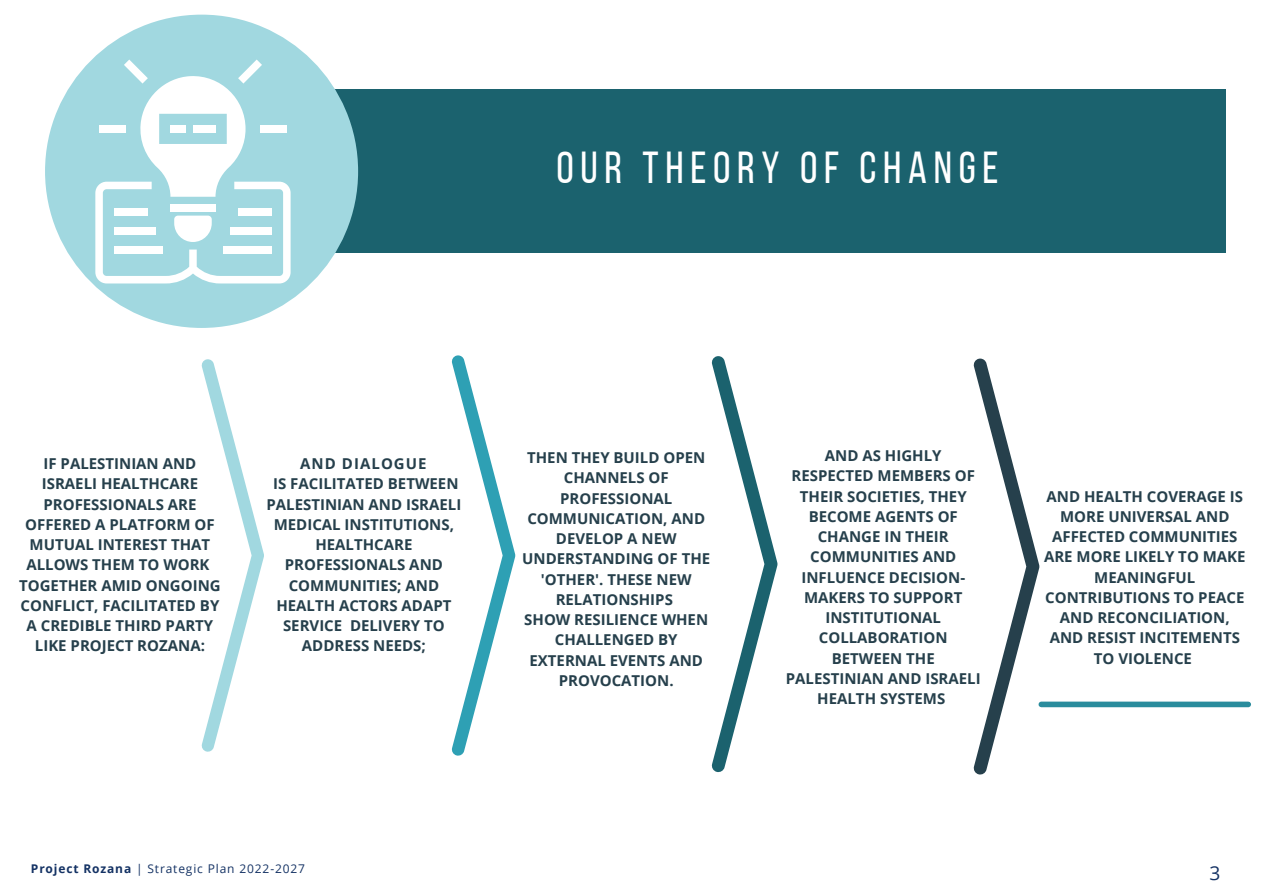
<style>
.page{position:relative;width:1263px;height:894px;background:#fff}
.page>*{position:absolute;margin:0;border:0;box-sizing:border-box;transform-origin:0 0}
.t1{font:44.7px "Bebas Neue";letter-spacing:.15em;color:#fff}
.t2{font:19.2px "Open Sans";color:#143264}
.t3{font:700 15px/20.2px "Open Sans";color:#26404c;text-align:center}
.t4{font:12px "Open Sans";letter-spacing:.07em;color:#143264}
.s1{font-weight:700}
</style>
<div class="page">
<div style="left:289px;top:89px;width:937px;height:164px;background:#1b626e"></div>
<div style="left:45px;top:15px;width:313px;height:313px;background:#a1d8e0;border-radius:50%"></div>
<svg style="left:95px;top:60px;width:196px;height:223px"></svg>
<svg style="left:201px;top:359px;width:63px;height:393px"></svg>
<svg style="left:451px;top:355px;width:64px;height:401px"></svg>
<svg style="left:711px;top:356px;width:66px;height:416px"></svg>
<div style="left:1041px;top:701px;width:207px;height:6px;background:#2a8c9d"></div>
<svg style="left:973px;top:358px;width:66px;height:417px"></svg>
<h1 class="t1" style="left:556px;top:149px;width:444px">OUR THEORY OF CHANGE</h1>
<p class="t3" style="left:19px;top:453px;width:203px">IF PALESTINIAN AND<br>ISRAELI HEALTHCARE<br>PROFESSIONALS ARE<br>OFFERED A PLATFORM OF<br>MUTUAL INTEREST THAT<br>ALLOWS THEM TO WORK<br>TOGETHER AMID ONGOING<br>CONFLICT, FACILITATED BY<br>A CREDIBLE THIRD PARTY<br>LIKE PROJECT ROZANA:</p>
<p class="t3" style="left:266px;top:453px;width:196px">AND DIALOGUE<br>IS FACILITATED BETWEEN<br>PALESTINIAN AND ISRAELI<br>MEDICAL INSTITUTIONS,<br>HEALTHCARE<br>PROFESSIONALS AND<br>COMMUNITIES; AND<br>HEALTH ACTORS ADAPT<br>SERVICE DELIVERY TO<br>ADDRESS NEEDS;</p>
<p class="t3" style="left:522px;top:447px;width:189px">THEN THEY BUILD OPEN<br>CHANNELS OF<br>PROFESSIONAL<br>COMMUNICATION, AND<br>DEVELOP A NEW<br>UNDERSTANDING OF THE 'OTHER'. THESE NEW<br>RELATIONSHIPS<br>SHOW RESILIENCE WHEN<br>CHALLENGED BY<br>EXTERNAL EVENTS AND<br>PROVOCATION.</p>
<p class="t3" style="left:786px;top:445px;width:196px">AND AS HIGHLY<br>RESPECTED MEMBERS OF<br>THEIR SOCIETIES, THEY<br>BECOME AGENTS OF<br>CHANGE IN THEIR<br>COMMUNITIES AND<br>INFLUENCE DECISION-<br>MAKERS TO SUPPORT<br>INSTITUTIONAL<br>COLLABORATION<br>BETWEEN THE<br>PALESTINIAN AND ISRAELI<br>HEALTH SYSTEMS</p>
<p class="t3" style="left:1044px;top:485px;width:203px">AND HEALTH COVERAGE IS<br>MORE UNIVERSAL AND<br>AFFECTED COMMUNITIES<br>ARE MORE LIKELY TO MAKE<br>MEANINGFUL<br>CONTRIBUTIONS TO PEACE<br>AND RECONCILIATION,<br>AND RESIST INCITEMENTS<br>TO VIOLENCE</p>
<p class="t4" style="left:31px;top:859px;width:276px"><span class="s1">Project Rozana</span> | Strategic Plan 2022-2027</p>
<p class="t2" style="left:1209px;top:859px;width:12px">3</p>
</div>
